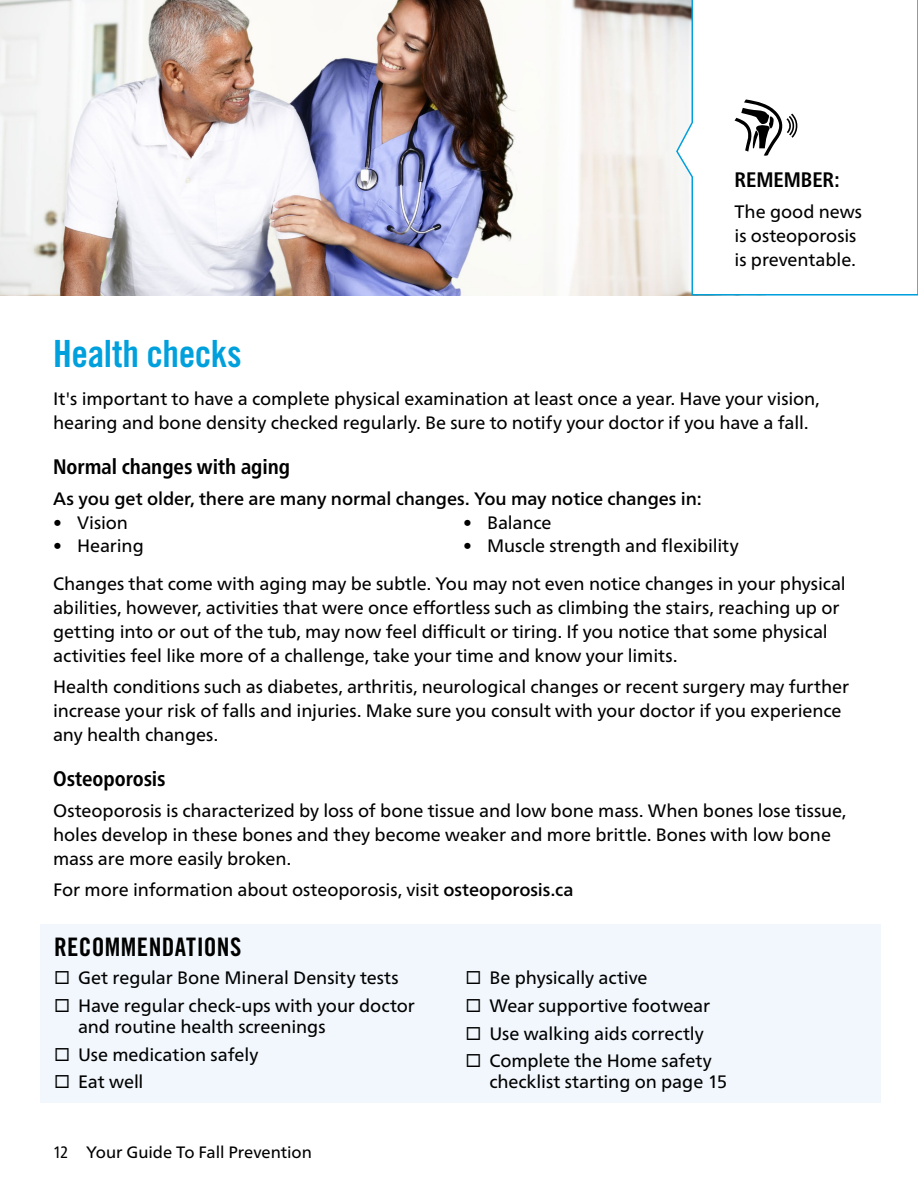
<style>
.page{position:relative;width:918px;height:1188px;background:#fff}
.page>*{position:absolute;margin:0;border:0;box-sizing:border-box;transform-origin:0 0}
.H2_-_Lake{font:37.5px "Trade Gothic LT Pro Bd Cn 20";letter-spacing:-.015em;color:#00a0dd}
.t1{font:25.5px "Trade Gothic LT Pro Bd Cn 20";letter-spacing:.015em;color:#000}
.H5_Remember{font:700 condensed 21px "Frutiger Neue LT Pro";letter-spacing:-.005em;color:#000}
.Body{font:18px/24px "Frutiger Neue LT Pro";letter-spacing:-.005em;color:#000}
.Bullet_Header{font:500 18px "Frutiger Neue LT Pro";letter-spacing:-.005em;color:#000}
.t2{font:16.5px "Frutiger Neue LT Pro";letter-spacing:-.005em;color:#000}
.s1{font-weight:500}
.s2{font-stretch:condensed}
</style>
<div class="page">
<div style="left:40px;top:924px;width:841px;height:179px;background:#f1f7fc"></div>
<img style="left:0;top:0;width:675px;height:296px">
<svg style="left:675px;top:0;width:243px;height:296px"></svg>
<svg style="left:735px;top:99px;width:49px;height:57px"></svg>
<svg style="left:791px;top:114px;width:8px;height:24px"></svg>
<svg style="left:789px;top:116px;width:7px;height:19px"></svg>
<svg style="left:786px;top:118px;width:6px;height:15px"></svg>
<p class="H5_Remember" style="left:735px;top:167px;width:107px">REMEMBER:</p>
<p class="Body" style="left:735px;top:199px;width:129px">The good news is osteoporosis is preventable.</p>
<p class="H2_-_Lake" style="left:53px;top:331px;width:190px">Health checks</p>
<p class="Body" style="left:53px;top:386px;width:768px">It's important to have a complete physical examination at least once a year. Have your vision, hearing and bone density checked regularly. Be sure to notify your doctor if you have a fall.</p>
<h4 class="H5_Remember" style="left:53px;top:455px;width:239px">Normal changes with aging</h4>
<p class="Bullet_Header" style="left:53px;top:488px;width:650px">As you get older, there are many normal changes. You may notice changes in:</p>
<p class="Body" style="left:53px;top:511px;width:76px">• Vision</p>
<p class="Body" style="left:53px;top:534px;width:92px">• Hearing</p>
<p class="Body" style="left:463px;top:511px;width:90px">• Balance</p>
<p class="Body" style="left:463px;top:534px;width:277px">• Muscle strength and flexibility</p>
<p class="Body" style="left:53px;top:571px;width:794px">Changes that come with aging may be subtle. You may not even notice changes in your physical abilities, however, activities that were once effortless such as climbing the stairs, reaching up or getting into or out of the tub, may now feel difficult or tiring. If you notice that some physical activities feel like more of a challenge, take your time and know your limits.</p>
<p class="Body" style="left:53px;top:674px;width:797px">Health conditions such as diabetes, arthritis, neurological changes or recent surgery may further increase your risk of falls and injuries. Make sure you consult with your doctor if you experience any health changes.</p>
<h4 class="H5_Remember" style="left:53px;top:766px;width:114px">Osteoporosis</h4>
<p class="Body" style="left:53px;top:798px;width:795px">Osteoporosis is characterized by loss of bone tissue and low bone mass. When bones lose tissue, holes develop in these bones and they become weaker and more brittle. Bones with low bone mass are more easily broken.</p>
<p class="Body" style="left:53px;top:877px;width:522px">For more information about osteoporosis, visit <span class="s1">osteoporosis.ca</span></p>
<h3 class="t1" style="left:54px;top:932px;width:189px">RECOMMENDATIONS</h3>
<p class="Body" style="left:78px;top:966px;width:322px">Get regular Bone Mineral Density tests</p>
<p class="Body" style="left:78px;top:995px;width:338px;line-height:21px">Have regular check-ups with your doctor and routine health screenings</p>
<p class="Body" style="left:78px;top:1042px;width:182px">Use medication safely</p>
<p class="Body" style="left:78px;top:1070px;width:67px">Eat well</p>
<p class="t2" style="left:53px;top:1142px;width:260px"><span class="s2">12</span> Your Guide To Fall Prevention</p>
<p class="Body" style="left:489px;top:966px;width:160px">Be physically active</p>
<p class="Body" style="left:489px;top:993px;width:222px">Wear supportive footwear</p>
<p class="Body" style="left:489px;top:1021px;width:216px">Use walking aids correctly</p>
<p class="Body" style="left:489px;top:1050px;width:239px;line-height:21px">Complete the Home safety checklist starting on page 15</p>
</div>
